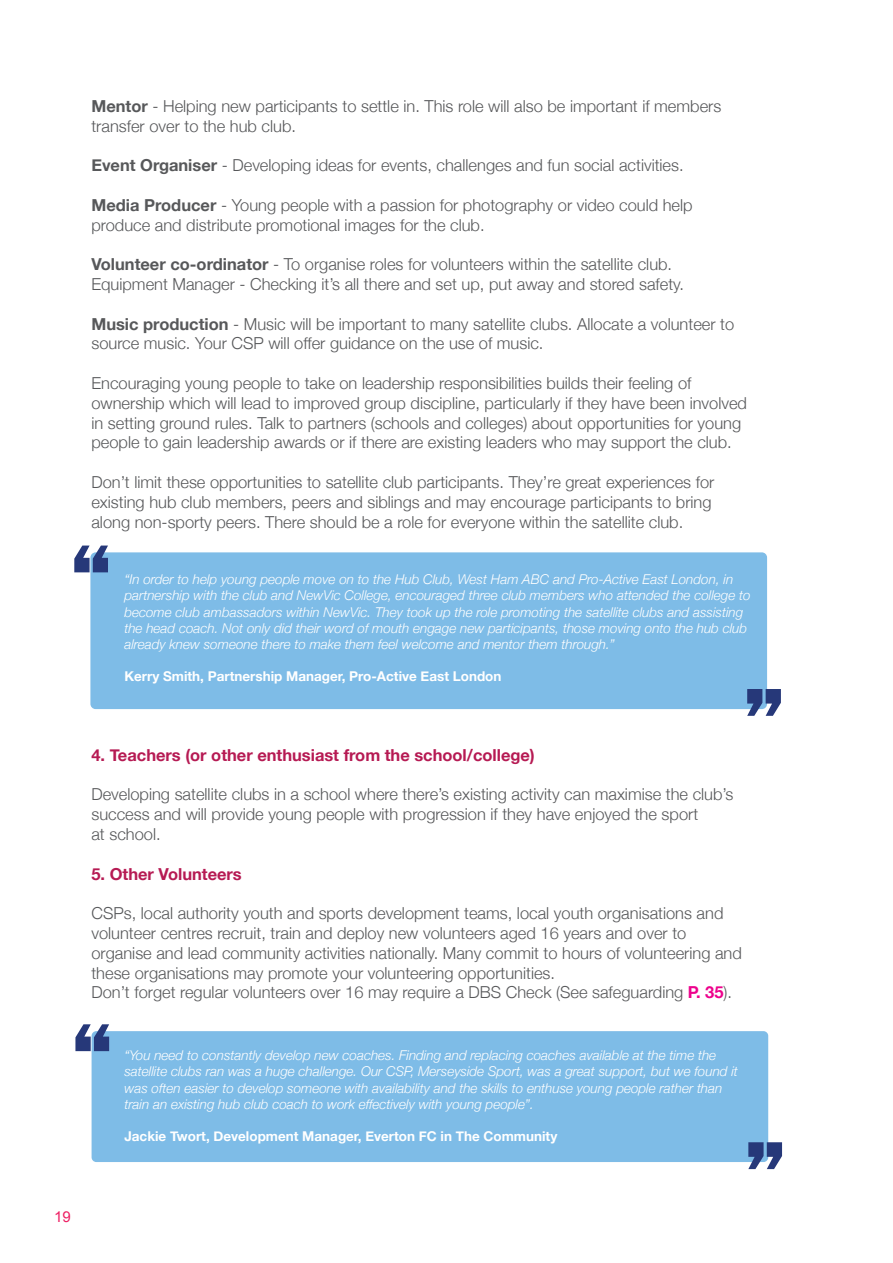
<style>
.page{position:relative;width:893px;height:1263px;background:#fff}
.page>*{position:absolute;margin:0;border:0;box-sizing:border-box;transform-origin:0 0}
.t1{font:800 94.05px "Franklin Gothic";color:#263879}
.t2{font:300 16.5px/19.8px "Helvetica Neue";color:#57585a}
.t3{font:700 16.5px "Helvetica Neue";color:#b61a53}
.t4{font:15px "Arial";color:#ed1f63}
.t5{font:italic 300 13.5px/16.2px "Helvetica Neue";color:#fff}
.t6{font:700 13.5px "Helvetica Neue";color:#fff}
.s1{font-weight:700}
.s2{font-weight:700;color:#ed028c}
</style>
<div class="page">
<div style="left:92px;top:1031px;width:676px;height:131px;background:#7ebce7;border-radius:5px"></div>
<div style="left:90px;top:552px;width:677px;height:157px;background:#7ebce7;border-radius:5px"></div>
<p class="t2" style="left:91px;top:95px;width:631px"><span class="s1">Mentor</span> - Helping new participants to settle in. This role will also be important if members transfer over to the hub club.</p>
<p class="t2" style="left:91px;top:154px;width:594px"><span class="s1">Event Organiser</span> - Developing ideas for events, challenges and fun social activities.</p>
<p class="t2" style="left:91px;top:194px;width:603px"><span class="s1">Media Producer</span> - Young people with a passion for photography or video could help produce and distribute promotional images for the club.</p>
<p class="t2" style="left:91px;top:253px;width:594px"><span class="s1">Volunteer co-ordinator</span> - To organise roles for volunteers within the satellite club.<br>Equipment Manager - Checking it’s all there and set up, put away and stored safety.</p>
<p class="t2" style="left:91px;top:313px;width:644px"><span class="s1">Music production</span> - Music will be important to many satellite clubs. Allocate a volunteer to source music. Your CSP will offer guidance on the use of music.</p>
<p class="t2" style="left:91px;top:372px;width:657px">Encouraging young people to take on leadership responsibilities builds their feeling of ownership which will lead to improved group discipline, particularly if they have been involved in setting ground rules. Talk to partners (schools and colleges) about opportunities for young people to gain leadership awards or if there are existing leaders who may support the club.</p>
<p class="t2" style="left:91px;top:471px;width:624px">Don’t limit these opportunities to satellite club participants. They’re great experiences for existing hub club members, peers and siblings and may encourage participants to bring along non-sporty peers. There should be a role for everyone within the satellite club.</p>
<h1 class="t1" style="left:70px;top:516px;width:44px">“</h1>
<p class="t5" style="left:124px;top:571px;width:628px">“In order to help young people move on to the Hub Club, West Ham ABC and Pro-Active East London, in partnership with the club and NewVic College, encouraged three club members who attended the college to become club ambassadors within NewVic. They took up the role promoting the satellite clubs and assisting the head coach. Not only did their word of mouth engage new participants, those moving onto the hub club already knew someone there to make them feel welcome and mentor them through.”</p>
<p class="t6" style="left:124px;top:666px;width:379px">Kerry Smith, Partnership Manager, Pro-Active East London</p>
<h1 class="t1" style="left:786px;top:746px;width:44px;rotate:-180deg">“</h1>
<p class="t3" style="left:91px;top:742px;width:445px">4. Teachers (or other enthusiast from the school/college)</p>
<p class="t2" style="left:91px;top:783px;width:643px">Developing satellite clubs in a school where there’s existing activity can maximise the club’s success and will provide young people with progression if they have enjoyed the sport<br>at school.</p>
<p class="t3" style="left:91px;top:861px;width:152px">5. Other Volunteers</p>
<p class="t2" style="left:91px;top:902px;width:652px">CSPs, local authority youth and sports development teams, local youth organisations and volunteer centres recruit, train and deploy new volunteers aged 16 years and over to organise and lead community activities nationally. Many commit to hours of volunteering and these organisations may promote your volunteering opportunities.<br>Don’t forget regular volunteers over 16 may require a DBS Check (See safeguarding <span class="s2">P. 35</span>).</p>
<h1 class="t1" style="left:71px;top:994px;width:44px">“</h1>
<p class="t5" style="left:124px;top:1046px;width:615px">“You need to constantly develop new coaches. Finding and replacing coaches available at the time the satellite clubs ran was a huge challenge. Our CSP, Merseyside Sport, was a great support, but we found it was often easier to develop someone with availability and the skills to enthuse young people rather than train an existing hub club coach to work effectively with young people”.</p>
<p class="t6" style="left:124px;top:1126px;width:434px">Jackie Twort, Development Manager, Everton FC in The Community</p>
<h1 class="t1" style="left:787px;top:1199px;width:44px;rotate:-180deg">“</h1>
<p class="t4" style="left:54px;top:1207px;width:18px">19</p>
</div>
